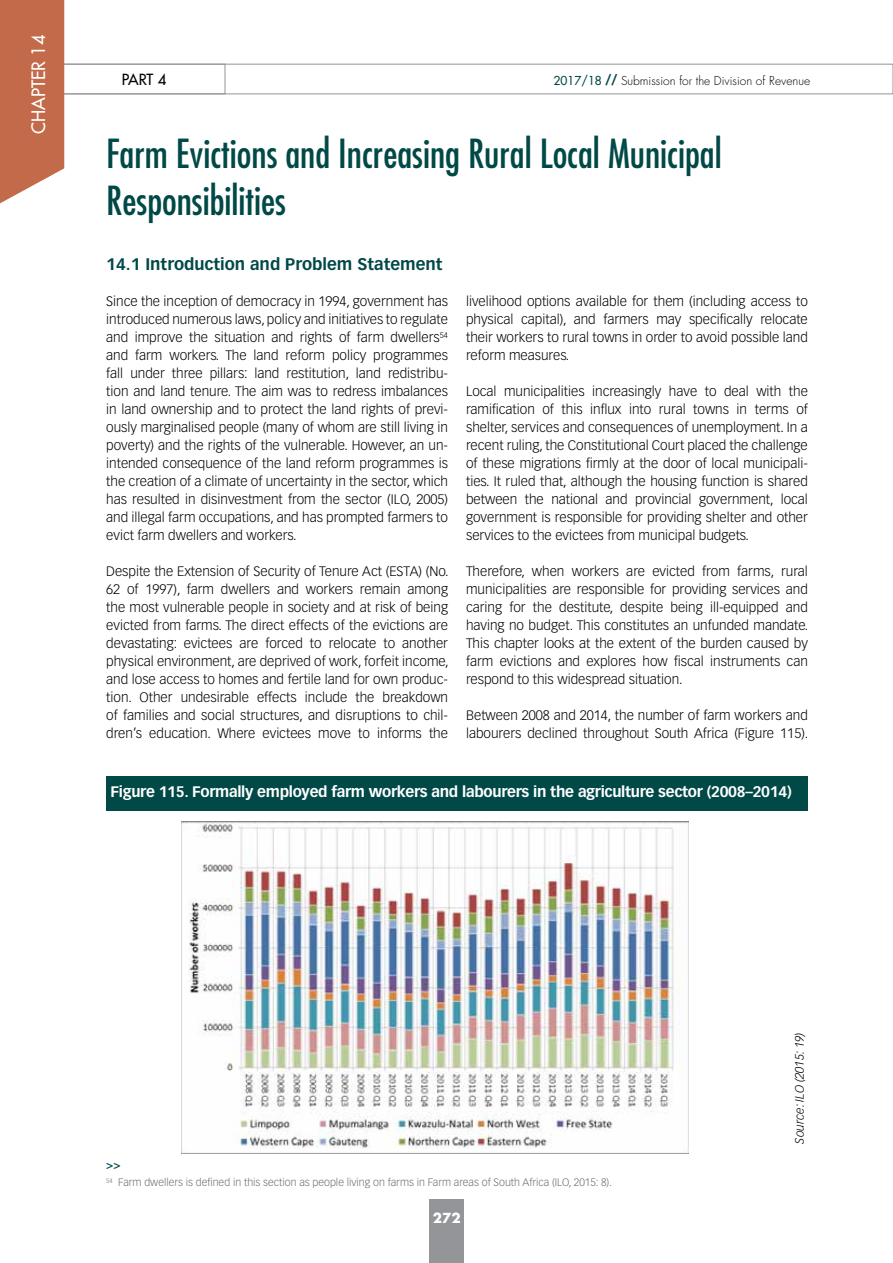
<style>
.page{position:relative;width:893px;height:1263px;background:#fff}
.page>*{position:absolute;margin:0;border:0;box-sizing:border-box;transform-origin:0 0}
.t1{font:condensed 39px/46.8px "Futura";color:#004947}
.t2{font:18px "Futura";color:#fff}
.t3{font:700 16.5px "Vectora LH";color:#004947}
.t4{font:700 15px "Vectora LH";letter-spacing:-.02em;color:#fff}
.t5{font:15px "Futura";color:#000}
.t6{font:300 13.5px/18px "Vectora LH";color:#000;text-align:justify}
.t7{font:700 13.5px "Futura";color:#fff}
.t8{font:300 12px "Futura";color:#000}
.t9{font:italic 300 12px "Vectora LH";color:#000}
.t10{font:700 12px "Vectora LH";color:#004947}
.t11{font:300 10.65px "Vectora LH";color:#6d6e71}
.s1{font-weight:400;color:#004947}
.s2{font-family:"Vectora LH";font-weight:700;font-size:15px;color:#004947}
</style>
<div class="page">
<div style="left:429px;top:1199px;width:34px;height:64px;background:#939598"></div>
<svg style="left:0;top:0;width:893px;height:204px"></svg>
<div style="left:106px;top:776px;width:702px;height:34px;background:#004947"></div>
<img style="left:181px;top:821px;width:508px;height:332px">
<h2 class="t2" style="left:27px;top:134px;width:100px;rotate:-90deg">CHAPTER 14</h2>
<p class="t5" style="left:122px;top:70px;width:46px">PART 4</p>
<p class="t8" style="left:554px;top:73px;width:258px"><span class="s1">2017/18</span> <span class="s2">//</span> Submission for the Division of Revenue</p>
<h1 class="t1" style="left:106px;top:129px;width:617px">Farm Evictions and Increasing Rural Local Municipal<br>Responsibilities</h1>
<p class="t3" style="left:106px;top:254px;width:338px">14.1 Introduction and Problem Statement</p>
<p class="t6" style="left:106px;top:292px;width:343px">Since the inception of democracy in 1994, government has introduced numerous laws, policy and initiatives to regulate and improve the situation and rights of farm dwellers<sup>54 </sup>and farm workers. The land reform policy programmes fall under three pillars: land restitution, land redistribu&shy;tion and land tenure. The aim was to redress imbalances in land ownership and to protect the land rights of previ&shy;ously marginalised people (many of whom are still living in poverty) and the rights of the vulnerable. However, an un&shy;intended consequence of the land reform programmes is the creation of a climate of uncertainty in the sector, which has resulted in disinvestment from the sector (ILO, 2005) and illegal farm occupations, and has prompted farmers to evict farm dwellers and workers.</p>
<p class="t6" style="left:106px;top:562px;width:344px">Despite the Extension of Security of Tenure Act (ESTA) (No.<br>62 of 1997), farm dwellers and workers remain among the most vulnerable people in society and at risk of being evicted from farms. The direct effects of the evictions are devastating: evictees are forced to relocate to another physical environment, are deprived of work, forfeit income, and lose access to homes and fertile land for own produc&shy;tion. Other undesirable effects include the breakdown of families and social structures, and disruptions to chil&shy;dren’s education. Where evictees move to informs the</p>
<p class="t6" style="left:466px;top:292px;width:343px">livelihood options available for them (including access to physical capital), and farmers may specifically relocate their workers to rural towns in order to avoid possible land reform measures.</p>
<p class="t6" style="left:466px;top:382px;width:343px">Local municipalities increasingly have to deal with the ramification of this influx into rural towns in terms of shelter, services and consequences of unemployment. In a recent ruling, the Constitutional Court placed the challenge of these migrations firmly at the door of local municipali&shy;ties. It ruled that, although the housing function is shared between the national and provincial government, local government is responsible for providing shelter and other services to the evictees from municipal budgets.</p>
<p class="t6" style="left:466px;top:562px;width:344px">Therefore, when workers are evicted from farms, rural municipalities are responsible for providing services and caring for the destitute, despite being ill-equipped and having no budget. This constitutes an unfunded mandate.<br>This chapter looks at the extent of the burden caused by farm evictions and explores how fiscal instruments can respond to this widespread situation.</p>
<p class="t6" style="left:466px;top:706px;width:344px">Between 2008 and 2014, the number of farm workers and labourers declined throughout South Africa (Figure 115).</p>
<p class="t4" style="left:111px;top:783px;width:683px">Figure 115. Formally employed farm workers and labourers in the agriculture sector (2008–2014)</p>
<p class="t10" style="left:106px;top:1158px;width:16px">&gt;&gt;</p>
<p class="t11" style="left:106px;top:1176px;width:507px"><sup>54</sup> Farm dwellers is defined in this section as people living on farms in Farm areas of South Africa (ILO, 2015: 8).</p>
<p class="t7" style="left:433px;top:1208px;width:29px">272</p>
<p class="t9" style="left:792px;top:1144px;width:113px;rotate:-90deg">Source: ILO (2015: 19)</p>
</div>
